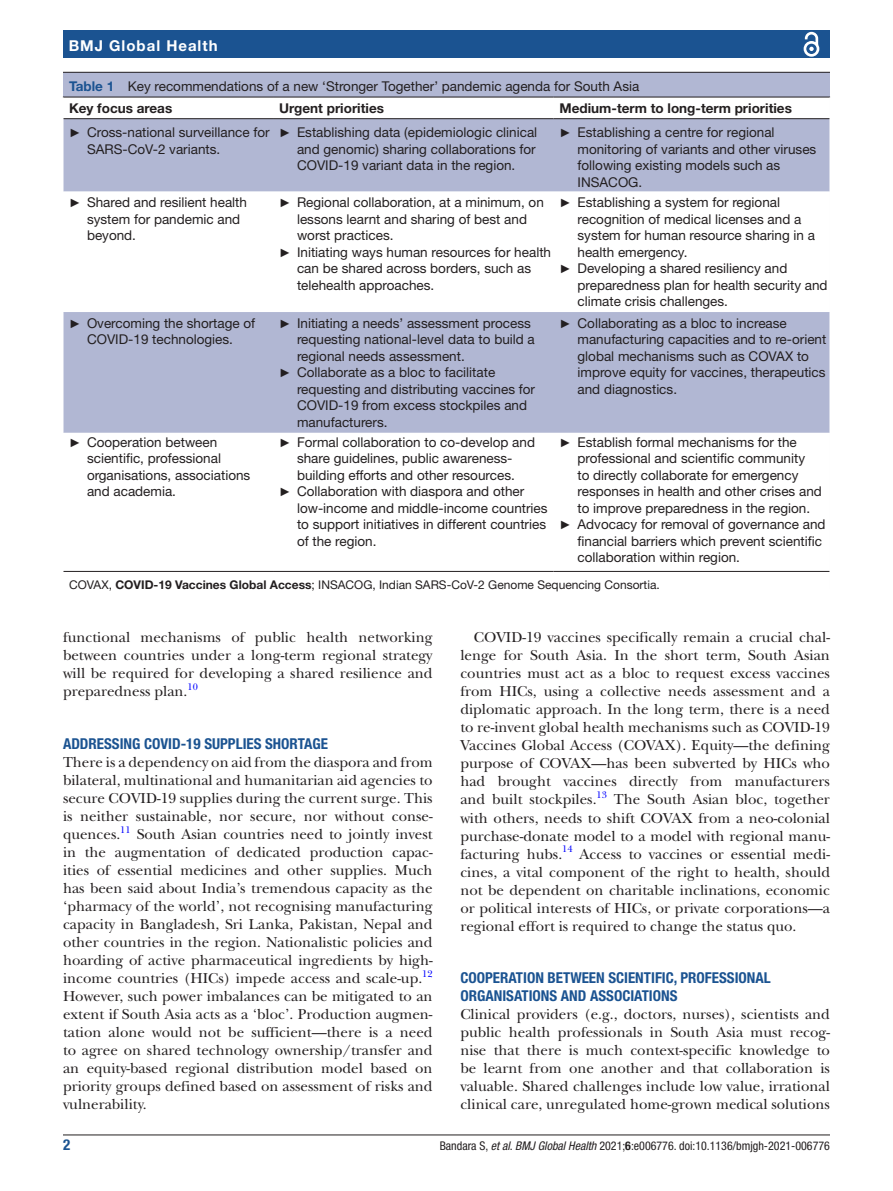
<style>
.page{position:relative;width:893px;height:1191px;background:#fff}
.page>*{position:absolute;margin:0;border:0;box-sizing:border-box;transform-origin:0 0}
.t1{font:15px/18px "New Baskerville";color:#231f20;text-align:justify}
.t2{font:700 condensed 15px/18px "Helvetica Neue LT Std";color:#1b5391}
.t3{font:700 15px "Helvetica Neue LT Std";letter-spacing:.065em;color:#fff}
.t4{font:13.5px/16.5px "Helvetica Neue LT Std";color:#231f20}
.t5{font:700 13.5px "Helvetica Neue LT Std";color:#231f20}
.t6{font:12px "Helvetica Neue LT Std";color:#231f20}
.t7{font:condensed 12px "Helvetica Neue LT Std";color:#231f20}
.t8{font:9.9px "New Baskerville";color:#00f}
.s1{font-weight:700;color:#1b5391}
.s2{font-weight:700}
.s3{font-family:"Arial";font-size:12px}
.s4{font-style:italic}
</style>
<div class="page">
<hr style="left:63px;top:1134px;width:767px;height:1px;background:#231f20">
<div style="left:63px;top:31px;width:767px;height:27px;background:#1b5391"></div>
<svg style="left:803px;top:31px;width:17px;height:26px"></svg>
<div style="left:63px;top:73px;width:767px;height:516px;background:#b1b7d3"></div>
<hr style="left:63px;top:72px;width:767px;height:1px;background:#231f20">
<svg style="left:64px;top:98px;width:766px;height:491px;fill:#fff"></svg>
<hr style="left:63px;top:97px;width:210px;height:1px;background:#231f20">
<hr style="left:63px;top:118px;width:210px;height:1px;background:#231f20">
<hr style="left:273px;top:97px;width:281px;height:1px;background:#231f20">
<hr style="left:273px;top:118px;width:281px;height:1px;background:#231f20">
<hr style="left:554px;top:97px;width:276px;height:1px;background:#231f20">
<hr style="left:554px;top:118px;width:276px;height:1px;background:#231f20">
<hr style="left:273px;top:571px;width:281px;height:1px;background:#231f20">
<hr style="left:63px;top:571px;width:210px;height:1px;background:#231f20">
<hr style="left:554px;top:571px;width:276px;height:1px;background:#231f20">
<svg style="left:63px;top:97px;width:1px;height:22px"></svg>
<hr style="left:63px;top:119px;width:1px;height:72px;background:#fff">
<hr style="left:63px;top:191px;width:1px;height:121px;background:#fff">
<hr style="left:63px;top:312px;width:1px;height:121px;background:#fff">
<hr style="left:63px;top:433px;width:1px;height:138px;background:#fff">
<svg style="left:63px;top:571px;width:1px;height:18px"></svg>
<hr style="left:69px;top:588px;width:761px;height:2px;background:#fff">
<p class="t3" style="left:69px;top:36px;width:150px">BMJ Global Health</p>
<p class="t4" style="left:69px;top:75px;width:572px;line-height:22px"><span class="s1">Table 1</span> Key recommendations of a new ‘Stronger Together’ pandemic agenda for South Asia<br><span class="s2">Key focus areas</span></p>
<p class="t5" style="left:279px;top:99px;width:106px">Urgent priorities</p>
<p class="t5" style="left:560px;top:99px;width:234px">Medium-term to long-term priorities</p>
<p class="t4" style="left:87px;top:124px;width:184px;text-indent:-18px"><span class="s3">►</span> Cross-national surveillance for<br>SARS-CoV-2 variants.</p>
<p class="t4" style="left:297px;top:124px;width:242px;text-align:justify;text-indent:-18px"><span class="s3">►</span> Establishing data (epidemiologic clinical and genomic) sharing collaborations for COVID-19 variant data in the region.</p>
<p class="t4" style="left:578px;top:124px;width:240px;text-indent:-18px"><span class="s3">►</span> Establishing a centre for regional monitoring of variants and other viruses following existing models such as<br>INSACOG.</p>
<p class="t4" style="left:87px;top:194px;width:162px;text-indent:-18px"><span class="s3">►</span> Shared and resilient health system for pandemic and beyond.</p>
<p class="t4" style="left:279px;top:194px;width:266px"><span class="s3">►</span> Regional collaboration, at a minimum, on</p>
<p class="t4" style="left:559px;top:194px;width:222px"><span class="s3">►</span> Establishing a system for regional</p>
<p class="t4" style="left:578px;top:210px;width:225px">recognition of medical licenses and a</p>
<p class="t4" style="left:578px;top:227px;width:239px">system for human resource sharing in a</p>
<p class="t4" style="left:578px;top:243px;width:111px">health emergency.</p>
<p class="t4" style="left:559px;top:260px;width:229px"><span class="s3">►</span> Developing a shared resiliency and</p>
<p class="t4" style="left:578px;top:276px;width:252px">preparedness plan for health security and</p>
<p class="t4" style="left:578px;top:293px;width:152px">climate crisis challenges.</p>
<p class="t4" style="left:297px;top:210px;width:232px">lessons learnt and sharing of best and</p>
<p class="t4" style="left:297px;top:227px;width:98px">worst practices.</p>
<p class="t4" style="left:279px;top:243px;width:274px"><span class="s3">►</span> Initiating ways human resources for health</p>
<p class="t4" style="left:297px;top:260px;width:236px">can be shared across borders, such as</p>
<p class="t4" style="left:297px;top:276px;width:139px">telehealth approaches.</p>
<p class="t4" style="left:69px;top:314px;width:188px;text-align:center"><span class="s3">►</span> Overcoming the shortage of<br>COVID-19 technologies.</p>
<p class="t4" style="left:279px;top:314px;width:253px"><span class="s3">►</span> Initiating a needs’ assessment process</p>
<p class="t4" style="left:297px;top:331px;width:239px">requesting national-level data to build a</p>
<p class="t4" style="left:297px;top:347px;width:169px">regional needs assessment.</p>
<p class="t4" style="left:279px;top:364px;width:218px"><span class="s3">►</span> Collaborate as a bloc to facilitate</p>
<p class="t4" style="left:297px;top:380px;width:240px">requesting and distributing vaccines for</p>
<p class="t4" style="left:297px;top:397px;width:232px">COVID-19 from excess stockpiles and</p>
<p class="t4" style="left:297px;top:413px;width:92px">manufacturers.</p>
<p class="t4" style="left:578px;top:314px;width:250px;text-indent:-18px"><span class="s3">►</span> Collaborating as a bloc to increase manufacturing capacities and to re-orient global mechanisms such as COVAX to improve equity for vaccines, therapeutics and diagnostics.</p>
<p class="t4" style="left:87px;top:433px;width:165px;text-indent:-18px"><span class="s3">►</span> Cooperation between scientific, professional organisations, associations and academia.</p>
<p class="t4" style="left:279px;top:433px;width:258px"><span class="s3">►</span> Formal collaboration to co-develop and</p>
<p class="t4" style="left:559px;top:433px;width:239px"><span class="s3">►</span> Establish formal mechanisms for the</p>
<p class="t4" style="left:578px;top:450px;width:229px">professional and scientific community</p>
<p class="t4" style="left:578px;top:466px;width:222px">to directly collaborate for emergency</p>
<p class="t4" style="left:578px;top:483px;width:246px">responses in health and other crises and</p>
<p class="t4" style="left:578px;top:499px;width:234px">to improve preparedness in the region.</p>
<p class="t4" style="left:559px;top:516px;width:268px"><span class="s3">►</span> Advocacy for removal of governance and</p>
<p class="t4" style="left:578px;top:532px;width:246px">financial barriers which prevent scientific</p>
<p class="t4" style="left:578px;top:549px;width:164px">collaboration within region.</p>
<p class="t6" style="left:69px;top:577px;width:592px">COVAX, <span class="s2">COVID-19 Vaccines Global Access</span>; INSACOG, Indian SARS-CoV-2 Genome Sequencing Consortia.</p>
<p class="t4" style="left:297px;top:450px;width:217px">share guidelines, public awareness-</p>
<p class="t4" style="left:297px;top:466px;width:219px">building efforts and other resources.</p>
<p class="t4" style="left:279px;top:483px;width:247px"><span class="s3">►</span> Collaboration with diaspora and other</p>
<p class="t4" style="left:297px;top:499px;width:252px">low-income and middle-income countries</p>
<p class="t4" style="left:297px;top:516px;width:251px">to support initiatives in different countries</p>
<p class="t4" style="left:297px;top:532px;width:81px">of the region.</p>
<p class="t1" style="left:63px;top:628px;width:371px">functional mechanisms of public health networking between countries under a long-term regional strategy will be required for developing a shared resilience and preparedness plan.</p>
<p class="t8" style="left:187px;top:680px;width:12px">10</p>
<p class="t2" style="left:63px;top:734px;width:266px">ADDRESSING COVID-19 SUPPLIES SHORTAGE</p>
<p class="t1" style="left:63px;top:753px;width:371px">There is a dependency on aid from the diaspora and from bilateral, multinational and humanitarian aid agencies to secure COVID-19 supplies during the current surge. This is neither sustainable, nor secure, nor without conse&shy;quences.</p>
<p class="t8" style="left:120px;top:823px;width:12px">11</p>
<p class="t1" style="left:63px;top:825px;width:371px;text-indent:74px">South Asian countries need to jointly invest in the augmentation of dedicated production capac&shy;ities of essential medicines and other supplies. Much has been said about India’s tremendous capacity as the ‘pharmacy of the world’, not recognising manufacturing capacity in Bangladesh, Sri Lanka, Pakistan, Nepal and other countries in the region. Nationalistic policies and hoarding of active pharmaceutical ingredients by high&shy;income countries (HICs) impede access and scale-up.<sup>12<br></sup>However, such power imbalances can be mitigated to an extent if South Asia acts as a ‘bloc’. Production augmen&shy;tation alone would not be sufficient—there is a need to agree on shared technology ownership/transfer and an equity-based regional distribution model based on priority groups defined based on assessment of risks and vulnerability.</p>
<p class="t1" style="left:460px;top:628px;width:371px;text-indent:14px">COVID-19 vaccines specifically remain a crucial chal&shy;lenge for South Asia. In the short term, South Asian countries must act as a bloc to request excess vaccines from HICs, using a collective needs assessment and a diplomatic approach. In the long term, there is a need to re-invent global health mechanisms such as COVID-19<br>Vaccines Global Access (COVAX). Equity—the defining purpose of COVAX—has been subverted by HICs who had brought vaccines directly from manufacturers and built stockpiles.</p>
<p class="t8" style="left:597px;top:788px;width:12px">13</p>
<p class="t1" style="left:460px;top:790px;width:371px;text-indent:153px">The South Asian bloc, together with others, needs to shift COVAX from a neo-colonial purchase-donate model to a model with regional manu&shy;facturing hubs.</p>
<p class="t8" style="left:562px;top:842px;width:12px">14</p>
<p class="t1" style="left:460px;top:844px;width:371px;text-indent:119px">Access to vaccines or essential medi&shy;cines, a vital component of the right to health, should not be dependent on charitable inclinations, economic or political interests of HICs, or private corporations—a regional effort is required to change the status quo.</p>
<p class="t2" style="left:460px;top:968px;width:312px">COOPERATION BETWEEN SCIENTIFIC, PROFESSIONAL<br>ORGANISATIONS AND ASSOCIATIONS</p>
<p class="t1" style="left:460px;top:1005px;width:371px">Clinical providers (e.g., doctors, nurses), scientists and public health professionals in South Asia must recog&shy;nise that there is much context-specific knowledge to be learnt from one another and that collaboration is valuable. Shared challenges include low value, irrational clinical care, unregulated home-grown medical solutions</p>
<p class="t2" style="left:63px;top:1135px;width:9px">2</p>
<p class="t7" style="left:440px;top:1138px;width:392px">Bandara S, <span class="s4">et al</span>. <span class="s4">BMJ Global Health</span> 2021;<span class="s2">6</span>:e006776. doi:10.1136/bmjgh-2021-006776</p>
</div>
